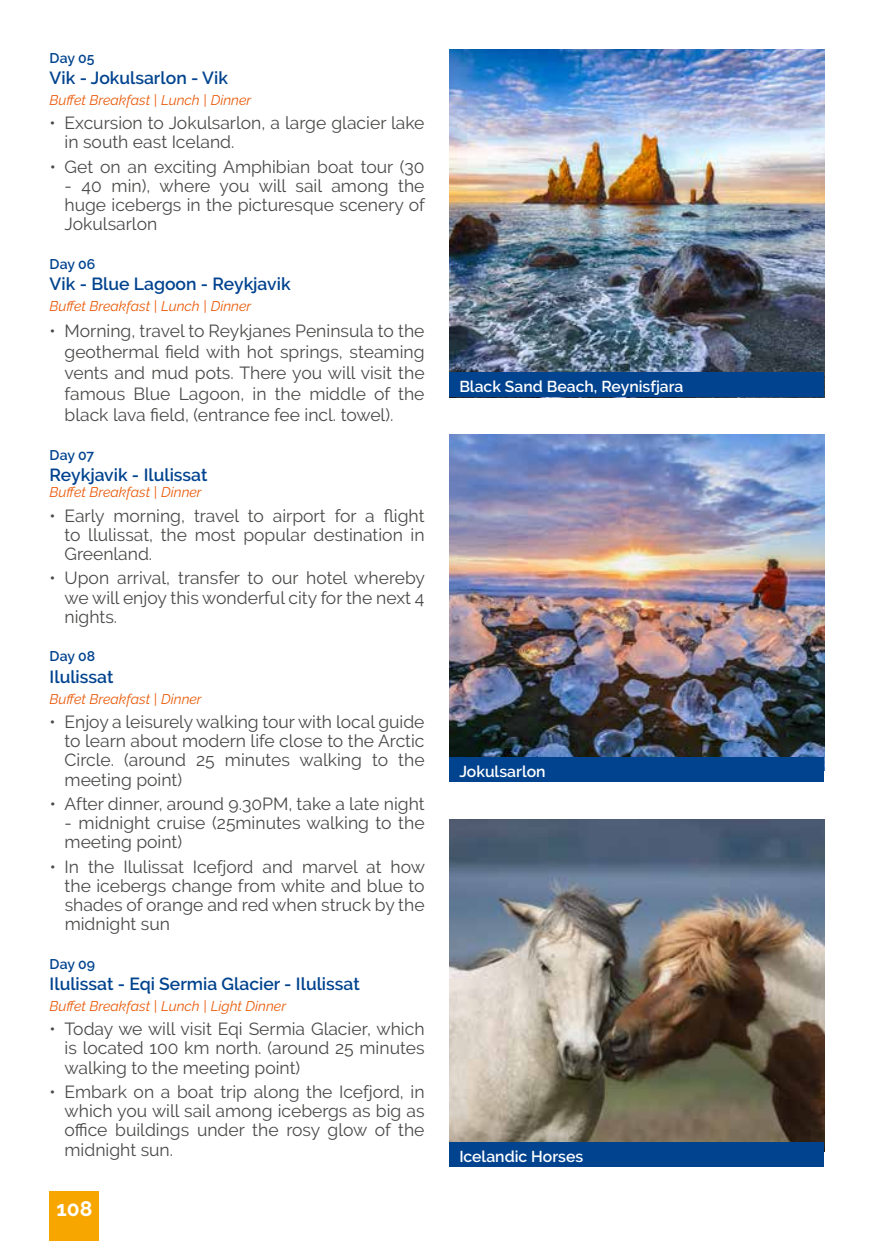
<style>
.page{position:relative;width:874px;height:1241px;background:#fff}
.page>*{position:absolute;margin:0;border:0;box-sizing:border-box;transform-origin:0 0}
.t1{font:700 21px "Raleway";color:#fff}
.t2{font:17.5px/19.2px "Raleway";color:#4a4a49;text-align:justify}
.t3{font:600 17.5px "Raleway";color:#01438f}
.t4{font:600 15.75px "Raleway";color:#fff}
.t5{font:italic 14px "Raleway";color:#ea5b0b}
.t6{font:600 14px "Raleway";color:#01438f}
</style>
<div class="page">
<img style="left:449px;top:819px;width:374px;height:322px">
<img style="left:449px;top:434px;width:374px;height:322px">
<div style="left:449px;top:756px;width:374px;height:25px;background:#01438f"></div>
<div style="left:449px;top:1141px;width:374px;height:25px;background:#01438f"></div>
<img style="left:449px;top:50px;width:374px;height:322px">
<div style="left:449px;top:372px;width:374px;height:25px;background:#01438f"></div>
<div style="left:50px;top:1191px;width:49px;height:49px;background:#f7a600"></div>
<p class="t6" style="left:50px;top:50px;width:46px">Day 05</p>
<p class="t3" style="left:50px;top:68px;width:180px">Vik - Jokulsarlon - Vik</p>
<p class="t5" style="left:50px;top:92px;width:203px">Buffet Breakfast | Lunch | Dinner</p>
<p class="t2" style="left:65px;top:113px;width:361px;text-indent:-15px">• Excursion to Jokulsarlon, a large glacier lake in south east Iceland.</p>
<p class="t2" style="left:50px;top:157px;width:376px">• Get on an exciting Amphibian boat tour (30</p>
<p class="t2" style="left:64px;top:176px;width:362px">- 40 min), where you will sail among the huge icebergs in the picturesque scenery of Jokulsarlon</p>
<p class="t6" style="left:50px;top:256px;width:47px">Day 06</p>
<p class="t3" style="left:50px;top:274px;width:242px">Vik - Blue Lagoon - Reykjavik</p>
<p class="t5" style="left:50px;top:298px;width:203px">Buffet Breakfast | Lunch | Dinner</p>
<p class="t2" style="left:64px;top:320px;width:361px;line-height:21px;text-indent:-15px">• Morning, travel to Reykjanes Peninsula to the geothermal field with hot springs, steaming vents and mud pots. There you will visit the famous Blue Lagoon, in the middle of the black lava field, (entrance fee incl. towel).</p>
<p class="t6" style="left:50px;top:446px;width:46px">Day 07</p>
<p class="t3" style="left:50px;top:464px;width:159px">Reykjavik - Ilulissat</p>
<p class="t5" style="left:50px;top:484px;width:153px">Buffet Breakfast | Dinner</p>
<p class="t2" style="left:64px;top:505px;width:361px;text-indent:-15px">• Early morning, travel to airport for a flight to llulissat, the most popular destination in Greenland.</p>
<p class="t2" style="left:64px;top:568px;width:362px;text-indent:-15px">• Upon arrival, transfer to our hotel whereby we will enjoy this wonderful city for the next 4 nights.</p>
<p class="t6" style="left:50px;top:648px;width:47px">Day 08</p>
<p class="t3" style="left:50px;top:666px;width:65px">Ilulissat</p>
<p class="t5" style="left:50px;top:690px;width:153px">Buffet Breakfast | Dinner</p>
<p class="t2" style="left:65px;top:711px;width:361px;text-indent:-15px">• Enjoy a leisurely walking tour with local guide to learn about modern life close to the Arctic Circle. (around 25 minutes walking to the meeting point)</p>
<p class="t2" style="left:50px;top:793px;width:376px">• After dinner, around 9.30PM, take a late night</p>
<p class="t2" style="left:65px;top:813px;width:361px">- midnight cruise (25minutes walking to the meeting point)</p>
<p class="t2" style="left:65px;top:856px;width:362px;text-indent:-15px">• In the Ilulissat Icefjord and marvel at how the icebergs change from white and blue to shades of orange and red when struck by the midnight sun</p>
<p class="t6" style="left:50px;top:955px;width:47px">Day 09</p>
<p class="t3" style="left:50px;top:973px;width:311px">Ilulissat - Eqi Sermia Glacier - Ilulissat</p>
<p class="t5" style="left:50px;top:997px;width:238px">Buffet Breakfast | Lunch | Light Dinner</p>
<p class="t2" style="left:64px;top:1019px;width:361px;text-indent:-15px">• Today we will visit Eqi Sermia Glacier, which is located 100 km north. (around 25 minutes walking to the meeting point)</p>
<p class="t2" style="left:64px;top:1081px;width:361px;text-indent:-15px">• Embark on a boat trip along the Icefjord, in which you will sail among icebergs as big as office buildings under the rosy glow of the midnight sun.</p>
<p class="t1" style="left:56px;top:1196px;width:37px">108</p>
<p class="t4" style="left:459px;top:377px;width:225px">Black Sand Beach, Reynisfjara</p>
<p class="t4" style="left:459px;top:762px;width:88px">Jokulsarlon</p>
<p class="t4" style="left:459px;top:1146px;width:125px">Icelandic Horses</p>
</div>
